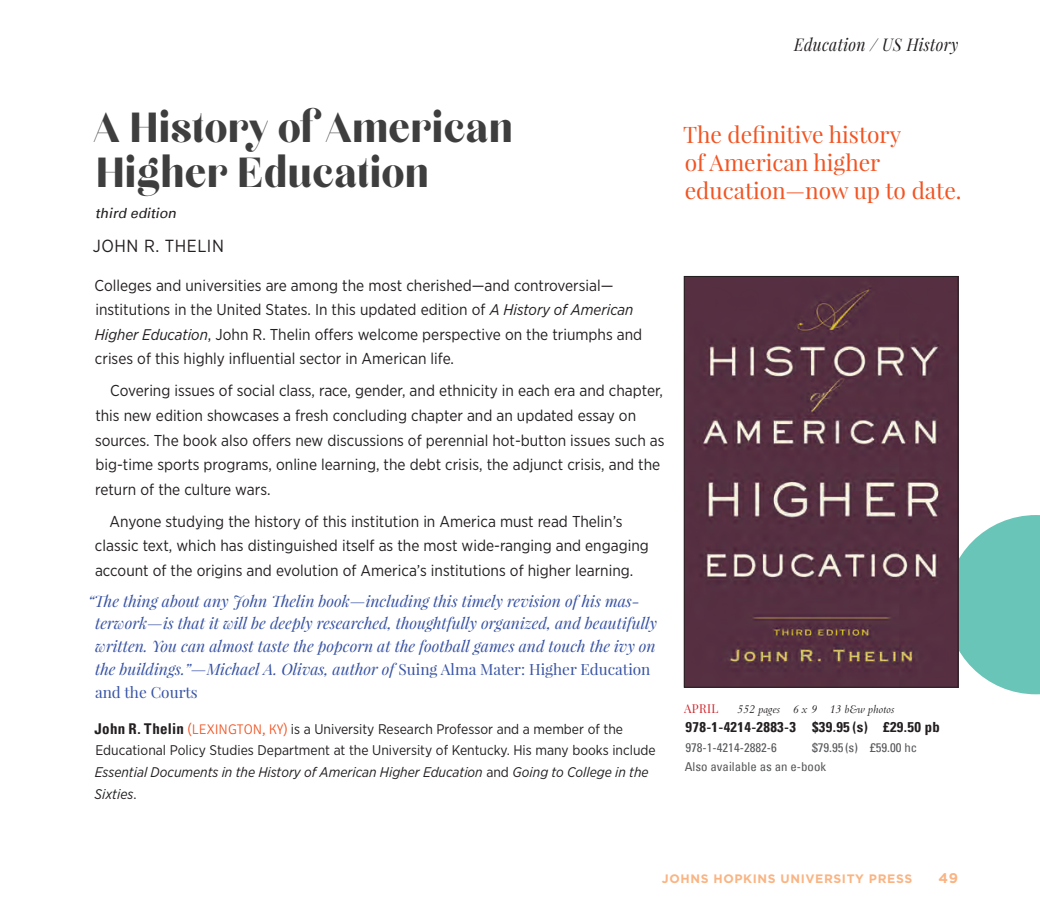
<style>
.page{position:relative;width:1040px;height:914px;background:#fff}
.page>*{position:absolute;margin:0;border:0;box-sizing:border-box;transform-origin:0 0}
.ti{font:52.5px/45.5px "Chloe";color:#3e3e3f;scale:.9 1}
.callout{font:22.75px/28px "Playfair Display";color:#f15422}
.t1{font:italic 17.5px "Playfair Display";letter-spacing:.02em;color:#231f20;scale:.9 1}
.au{font:17.5px "Gotham Narrow";letter-spacing:.03em;color:#231f20}
.tx{font:15.75px/24.5px "Gotham Narrow";color:#231f20}
.blurb{font:italic 15.75px/22.8px "Playfair Display";color:#3853a3}
.tx2{font:15.75px/24.5px "Gotham Narrow";color:#231f20}
.blurb-2{font:15.4px "Playfair Display";color:#3853a3}
.bio{font:14px/21.9px "Gotham Narrow";color:#231f20}
.price2{font:700 condensed 14px "Univers";letter-spacing:.025em;color:#231f20;scale:1.05 1}
.ed{font:italic 14px "Univers";color:#231f20}
.t2{font:700 14px "Gotham";color:#fab483}
.price2-2{font:condensed 12.25px "Univers";color:#57585a;scale:1.05 1}
.t3{font:700 12.25px "Gotham";letter-spacing:.05em;color:#fab483}
.price{font:italic 12.25px "Bembo";color:#231f20;scale:.96 1}
.price-2{font:12.25px "Playfair Display";letter-spacing:.035em;color:#d1232a;scale:.96 1}
.s1{font-style:italic;font-size:15.4px}
.s2{font-style:normal;font-size:15.4px}
.s3{font-family:"Univers";font-weight:700;font-stretch:condensed;font-size:14.88px}
.s4{font-family:"Signika Negative";font-weight:300;color:#f15422}
.s5{font-style:italic}
</style>
<div class="page">
<svg style="left:946px;top:515px;width:94px;height:179px;background:#7ccabf"></svg>
<img style="left:685px;top:278px;width:271px;height:407px">
<div style="left:683px;top:276px;width:275px;height:411px;border:1px solid #231f20"></div>
<p class="t1" style="left:794px;top:33px;width:184px">Education / US History</p>
<p class="ti" style="left:93px;top:104px;width:468px">A History of American<br>Higher Education</p>
<p class="ed" style="left:95px;top:204px;width:85px">third edition</p>
<p class="au" style="left:93px;top:235px;width:132px">JOHN R. THELIN</p>
<p class="tx2" style="left:94px;top:272px;width:549px">Colleges and universities are among the most cherished—and controversial— institutions in the United States. In this updated edition of <span class="s1">A History of American Higher Education</span>, John R. Thelin offers welcome perspective on the triumphs and crises of this highly influential sector in American life.</p>
<p class="tx" style="left:95px;top:378px;width:571px;text-indent:15px">Covering issues of social class, race, gender, and ethnicity in each era and chapter, this new edition showcases a fresh concluding chapter and an updated essay on sources. The book also offers new discussions of perennial hot-button issues such as big-time sports programs, online learning, the debt crisis, the adjunct crisis, and the return of the culture wars.</p>
<p class="tx" style="left:95px;top:509px;width:555px;text-indent:15px">Anyone studying the history of this institution in America must read Thelin’s classic text, which has distinguished itself as the most wide-ranging and engaging account of the origins and evolution of America’s institutions of higher learning.</p>
<p class="blurb" style="left:95px;top:589px;width:563px;text-indent:-7px">“The thing about any John Thelin book—including this timely revision of his mas&shy;terwork—is that it will be deeply researched, thoughtfully organized, and beautifully written. You can almost taste the popcorn at the football games and touch the ivy on the buildings.”—Michael A. Olivas, author of <span class="s2">Suing Alma Mater: Higher Education</span></p>
<p class="blurb-2" style="left:95px;top:682px;width:104px">and the Courts</p>
<p class="bio" style="left:94px;top:717px;width:563px"><span class="s3">John R. Thelin</span> <span class="s4">(LEXINGTON, KY)</span> is a University Research Professor and a member of the Educational Policy Studies Department at the University of Kentucky. His many books include <span class="s5">Essential Documents in the History of American Higher Education</span> and <span class="s5">Going to College in the Sixties</span>.</p>
<p class="callout" style="left:683px;top:120px;width:280px">The definitive history<br>of American higher education—now up to date.</p>
<p class="price-2" style="left:684px;top:700px;width:37px">APRIL</p>
<p class="price" style="left:736px;top:701px;width:166px">552 pages 6 x 9 13 b&amp;w photos</p>
<p class="price2" style="left:685px;top:718px;width:244px">978-1-4214-2883-3 $39.95 (s) £29.50 pb</p>
<p class="price2-2" style="left:685px;top:739px;width:89px">978-1-4214-2882-6</p>
<p class="price2-2" style="left:812px;top:739px;width:102px">$79.95 (s) £59.00 hc</p>
<p class="price2-2" style="left:684px;top:758px;width:136px">Also available as an e-book</p>
<p class="t3" style="left:662px;top:870px;width:252px">JOHNS HOPKINS UNIVERSITY PRESS</p>
<p class="t2" style="left:938px;top:869px;width:21px">49</p>
</div>
